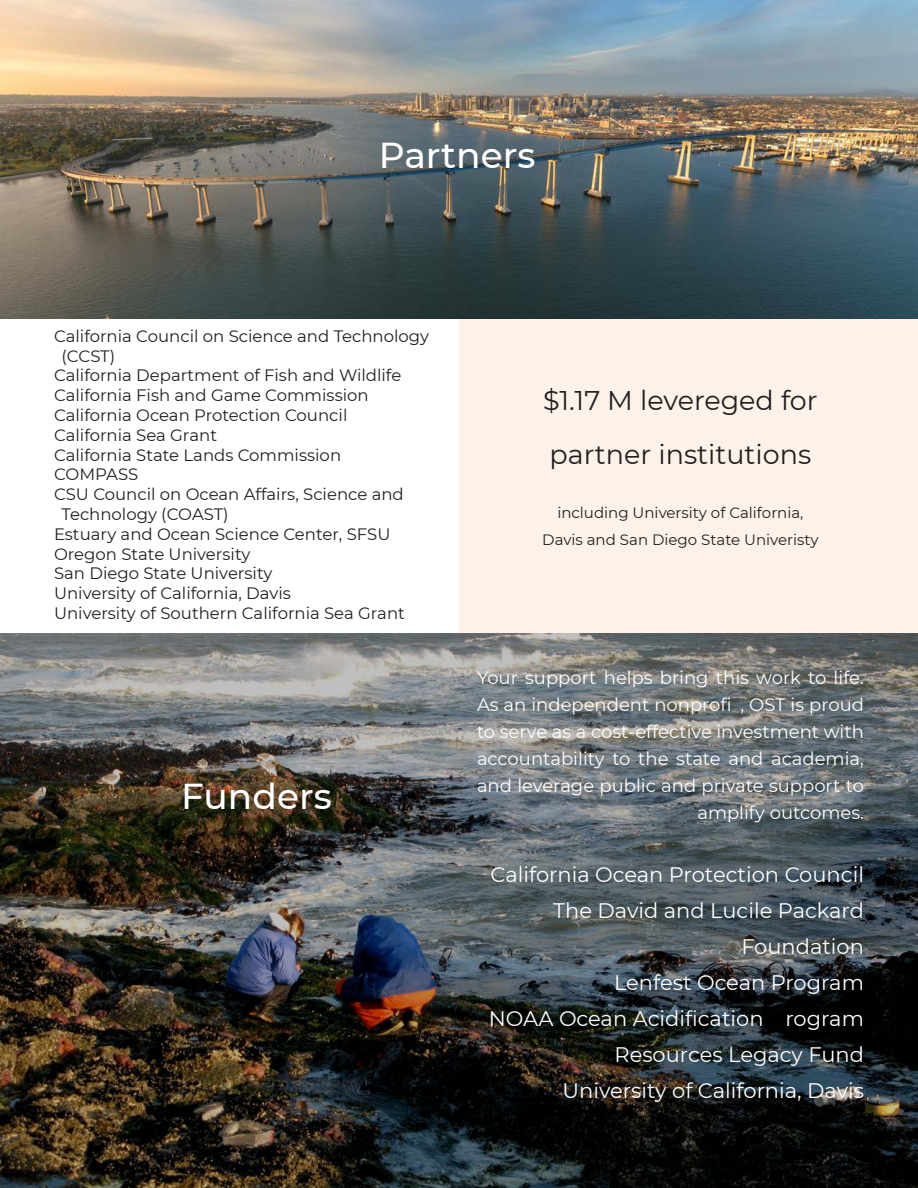
<style>
.page{position:relative;width:918px;height:1188px;background:#fff}
.page>*{position:absolute;margin:0;border:0;box-sizing:border-box;transform-origin:0 0}
.Heading_1{font:500 36px "Montserrat";color:#fff}
.Paragraph{font:27px/54px "Montserrat";color:#231f20}
.Paragraph-2{font:21px/36px "Montserrat";color:#fff;text-align:right}
.Paragraph-3{font:18px/27px "Montserrat";color:#fff;text-align:right}
.Paragraph-4{font:16.5px/19.8px "Montserrat";color:#231f20}
.Paragraph-5{font:15px/27px "Montserrat";color:#231f20;text-align:center}
</style>
<div class="page">
<img style="left:0;top:0;width:918px;height:319px">
<div style="left:459px;top:319px;width:459px;height:315px;background:#fdf2ea"></div>
<img style="left:0;top:634px;width:918px;height:554px">
<p class="Heading_1" style="left:379px;top:130px;width:158px">Partners</p>
<p class="Paragraph-4" style="left:62px;top:325px;width:369px;text-indent:-8px">California Council on Science and Technology (CCST)</p>
<p class="Paragraph-4" style="left:54px;top:365px;width:349px">California Department of Fish and Wildlife</p>
<p class="Paragraph-4" style="left:54px;top:385px;width:316px">California Fish and Game Commission</p>
<p class="Paragraph-4" style="left:54px;top:405px;width:295px">California Ocean Protection Council</p>
<p class="Paragraph-4" style="left:54px;top:424px;width:165px">California Sea Grant</p>
<p class="Paragraph-4" style="left:54px;top:444px;width:289px">California State Lands Commission</p>
<p class="Paragraph-4" style="left:54px;top:464px;width:86px">COMPASS</p>
<p class="Paragraph-4" style="left:62px;top:484px;width:344px;text-indent:-8px">CSU Council on Ocean Affairs, Science and<br>Technology (COAST)</p>
<p class="Paragraph-4" style="left:54px;top:523px;width:338px">Estuary and Ocean Science Center, SFSU</p>
<p class="Paragraph-4" style="left:54px;top:543px;width:198px">Oregon State University</p>
<p class="Paragraph-4" style="left:54px;top:563px;width:220px">San Diego State University</p>
<p class="Paragraph-4" style="left:54px;top:583px;width:238px">University of California, Davis</p>
<p class="Paragraph-4" style="left:54px;top:603px;width:352px">University of Southern California Sea Grant</p>
<p class="Paragraph" style="left:543px;top:373px;width:276px">$1.17 M levereged for partner institutions</p>
<p class="Paragraph-5" style="left:542px;top:499px;width:278px">including University of California,<br>Davis and San Diego State Univeristy</p>
<p class="Heading_1" style="left:181px;top:771px;width:152px">Funders</p>
<p class="Paragraph-3" style="left:477px;top:664px;width:388px">Your support helps bring this work to life.</p>
<p class="Paragraph-3" style="left:477px;top:691px;width:389px">As an independent nonprofi , OST is proud to serve as a cost-effective investment with accountability to the state and academia, and leverage public and private support to amplify outcomes.</p>
<p class="Paragraph-2" style="left:491px;top:856px;width:375px">California Ocean Protection Council</p>
<p class="Paragraph-2" style="left:553px;top:892px;width:312px">The David and Lucile Packard<br>Foundation</p>
<p class="Paragraph-2" style="left:614px;top:964px;width:251px">Lenfest Ocean Program</p>
<p class="Paragraph-2" style="left:489px;top:1000px;width:377px">NOAA Ocean Acidification rogram</p>
<p class="Paragraph-2" style="left:615px;top:1036px;width:251px">Resources Legacy Fund</p>
<p class="Paragraph-2" style="left:563px;top:1072px;width:303px">University of California, Davis</p>
</div>
